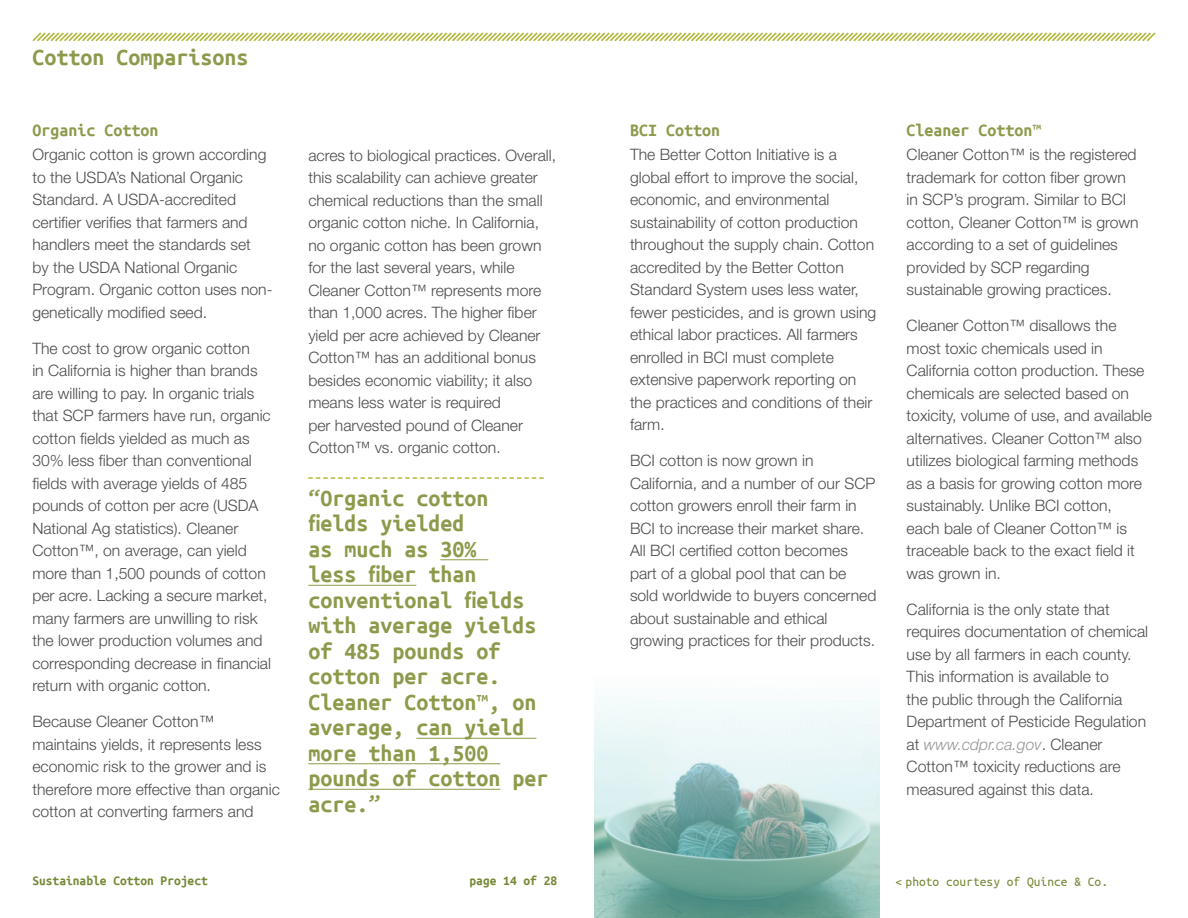
<style>
.page{position:relative;width:1188px;height:918px;background:#fff}
.page>*{position:absolute;margin:0;border:0;box-sizing:border-box;transform-origin:0 0}
.t1{font:700 24px/25.5px "Ubuntu Mono";color:#8d9a4b}
.t2{font:700 18px "Ubuntu Mono";color:#8d9a4b}
.t3{font:300 15.75px/22.5px "Helvetica Neue LT Std";color:#4b4c4d}
.t4{font:700 13.5px "Ubuntu Mono";color:#758936}
.t5{font:13.5px "Ubuntu Mono";color:#758936}
.s1{font-style:italic;color:#939598}
</style>
<div class="page">
<img style="left:594px;top:697px;width:286px;height:221px">
<svg style="left:32px;top:32px;width:1124px;height:10px"></svg>
<svg style="left:308px;top:477px;width:236px;height:2px"></svg>
<hr style="left:440px;top:560px;width:48px;height:1px;background:#8d9a4b">
<hr style="left:308px;top:585px;width:108px;height:1px;background:#8d9a4b">
<hr style="left:416px;top:738px;width:120px;height:1px;background:#8d9a4b">
<hr style="left:308px;top:764px;width:192px;height:1px;background:#8d9a4b">
<hr style="left:308px;top:789px;width:192px;height:1px;background:#8d9a4b">
<h1 class="t1" style="left:32px;top:45px;width:218px">Cotton Comparisons</h1>
<p class="t2" style="left:32px;top:121px;width:127px">Organic Cotton</p>
<p class="t3" style="left:32px;top:143px;width:242px">Organic cotton is grown according to the USDA’s National Organic<br>Standard. A USDA-accredited certifier verifies that farmers and handlers meet the standards set<br>by the USDA National Organic<br>Program. Organic cotton uses non&shy;genetically modified seed.</p>
<p class="t3" style="left:32px;top:337px;width:240px">The cost to grow organic cotton<br>in California is higher than brands are willing to pay. In organic trials that SCP farmers have run, organic cotton fields yielded as much as 30% less fiber than conventional fields with average yields of 485 pounds of cotton per acre (USDA National Ag statistics). Cleaner Cotton™, on average, can yield more than 1,500 pounds of cotton per acre. Lacking a secure market, many farmers are unwilling to risk the lower production volumes and corresponding decrease in financial return with organic cotton.</p>
<p class="t3" style="left:32px;top:710px;width:249px">Because Cleaner Cotton™ maintains yields, it represents less economic risk to the grower and is therefore more effective than organic cotton at converting farmers and</p>
<p class="t4" style="left:32px;top:874px;width:177px">Sustainable Cotton Project</p>
<p class="t3" style="left:308px;top:144px;width:249px">acres to biological practices. Overall, this scalability can achieve greater chemical reductions than the small organic cotton niche. In California, no organic cotton has been grown for the last several years, while Cleaner Cotton™ represents more than 1,000 acres. The higher fiber yield per acre achieved by Cleaner Cotton™ has an additional bonus besides economic viability; it also means less water is required<br>per harvested pound of Cleaner Cotton™ vs. organic cotton.</p>
<h1 class="t1" style="left:308px;top:485px;width:241px">“Organic cotton fields yielded<br>as much as 30%<br>less fiber than conventional fields with average yields of 485 pounds of cotton per acre.<br>Cleaner Cotton™, on average, can yield more than 1,500 pounds of cotton per acre.”</h1>
<p class="t2" style="left:630px;top:121px;width:91px">BCI Cotton</p>
<p class="t3" style="left:630px;top:143px;width:248px">The Better Cotton Initiative is a global effort to improve the social, economic, and environmental sustainability of cotton production throughout the supply chain. Cotton accredited by the Better Cotton<br>Standard System uses less water, fewer pesticides, and is grown using ethical labor practices. All farmers enrolled in BCI must complete extensive paperwork reporting on the practices and conditions of their farm.</p>
<p class="t3" style="left:630px;top:449px;width:248px">BCI cotton is now grown in California, and a number of our SCP cotton growers enroll their farm in BCI to increase their market share.<br>All BCI certified cotton becomes part of a global pool that can be sold worldwide to buyers concerned about sustainable and ethical growing practices for their products.</p>
<p class="t2" style="left:907px;top:121px;width:136px">Cleaner Cotton™</p>
<p class="t3" style="left:907px;top:143px;width:234px">Cleaner Cotton™ is the registered trademark for cotton fiber grown in SCP’s program. Similar to BCI cotton, Cleaner Cotton™ is grown according to a set of guidelines provided by SCP regarding sustainable growing practices.</p>
<p class="t3" style="left:907px;top:314px;width:247px">Cleaner Cotton™ disallows the most toxic chemicals used in<br>California cotton production. These chemicals are selected based on toxicity, volume of use, and available alternatives. Cleaner Cotton™ also utilizes biological farming methods as a basis for growing cotton more sustainably. Unlike BCI cotton,<br>each bale of Cleaner Cotton™ is traceable back to the exact field it was grown in.</p>
<p class="t3" style="left:907px;top:598px;width:243px">California is the only state that requires documentation of chemical use by all farmers in each county.<br>This information is available to<br>the public through the California Department of Pesticide Regulation at <span class="s1">www.cdpr.ca.gov</span>. Cleaner Cotton™ toxicity reductions are measured against this data.</p>
<p class="t4" style="left:470px;top:874px;width:89px">page 14 of 28</p>
<p class="t5" style="left:896px;top:874px;width:214px">&lt; photo courtesy of Quince &amp; Co.</p>
</div>
